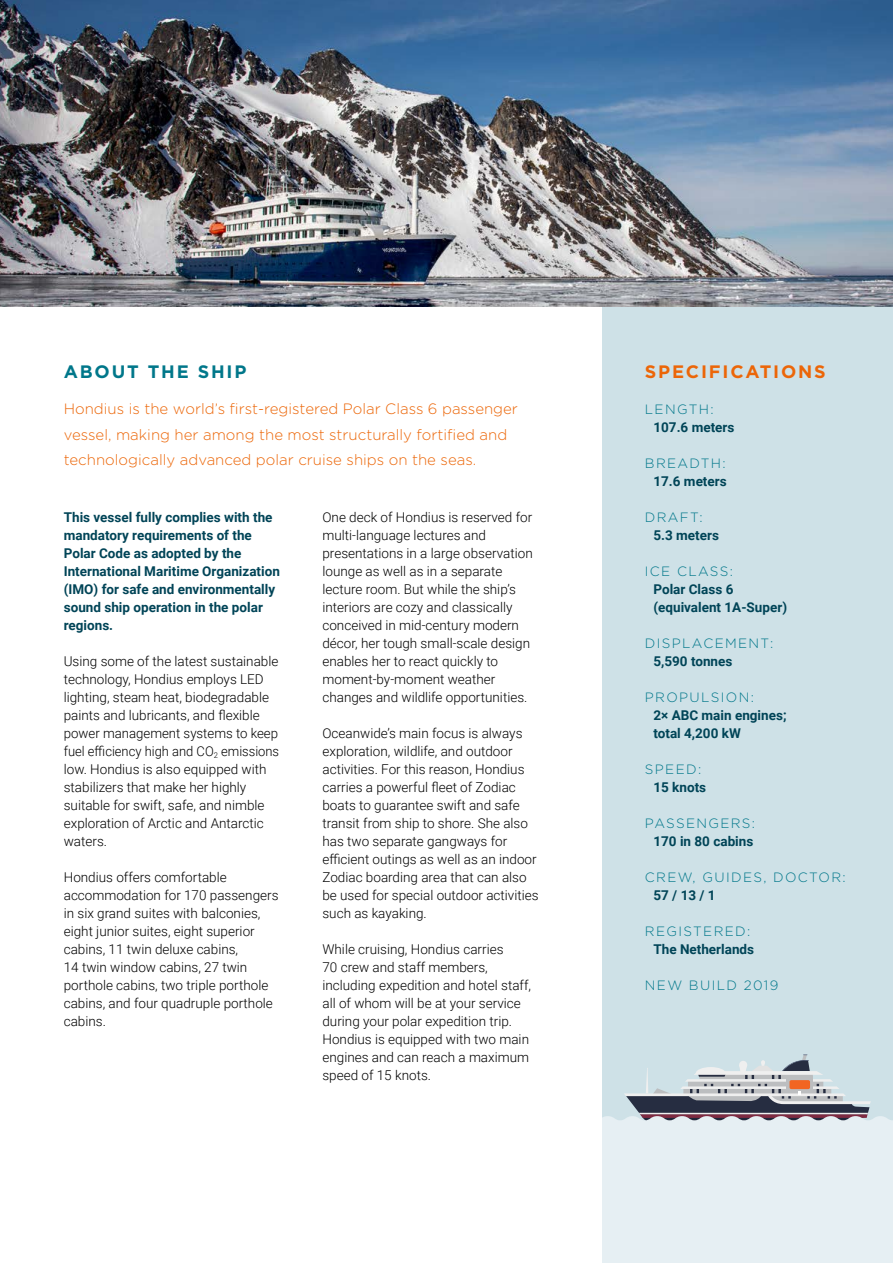
<style>
.page{position:relative;width:893px;height:1263px;background:#fff}
.page>*{position:absolute;margin:0;border:0;box-sizing:border-box;transform-origin:0 0}
.t1{font:700 18px "Gotham";letter-spacing:.1em;color:#ec6608}
.t2{font:700 18px "Gotham";letter-spacing:.1em;color:#00778a}
.t3{font:300 15px/25.5px "Gotham Rounded";color:#ec6608}
.t4{font:300 13.5px/18px "Roboto";color:#000}
.t5{font:700 13.5px/18px "Roboto";color:#004457}
.t6{font:300 13.5px "Gotham";letter-spacing:.1em;color:#00778a}
</style>
<div class="page">
<div style="left:602px;top:0;width:291px;height:1263px;background:#cee1e7"></div>
<svg style="left:602px;top:1054px;width:291px;height:209px"></svg>
<img style="left:0;top:0;width:893px;height:306px">
<h1 class="t2" style="left:64px;top:361px;width:184px">ABOUT THE SHIP</h1>
<p class="t3" style="left:64px;top:395px;width:456px">Hondius is the world’s first-registered Polar Class 6 passenger vessel, making her among the most structurally fortified and technologically advanced polar cruise ships on the seas.</p>
<p class="t5" style="left:64px;top:508px;width:218px">This vessel fully complies with the mandatory requirements of the<br>Polar Code as adopted by the<br>International Maritime Organization (IMO) for safe and environmentally sound ship operation in the polar regions.</p>
<p class="t4" style="left:64px;top:652px;width:217px">Using some of the latest sustainable technology, Hondius employs LED lighting, steam heat, biodegradable paints and lubricants, and flexible power management systems to keep fuel efficiency high and CO<sub>2</sub> emissions low. Hondius is also equipped with stabilizers that make her highly suitable for swift, safe, and nimble exploration of Arctic and Antarctic waters.</p>
<p class="t4" style="left:64px;top:868px;width:216px">Hondius offers comfortable accommodation for 170 passengers in six grand suites with balconies, eight junior suites, eight superior cabins, 11 twin deluxe cabins,<br>14 twin window cabins, 27 twin porthole cabins, two triple porthole cabins, and four quadruple porthole cabins.</p>
<p class="t4" style="left:322px;top:508px;width:212px">One deck of Hondius is reserved for multi-language lectures and presentations in a large observation lounge as well as in a separate lecture room. But while the ship’s interiors are cozy and classically conceived in mid-century modern décor, her tough small-scale design enables her to react quickly to moment-by-moment weather changes and wildlife opportunities.</p>
<p class="t4" style="left:322px;top:724px;width:218px">Oceanwide’s main focus is always exploration, wildlife, and outdoor activities. For this reason, Hondius carries a powerful fleet of Zodiac boats to guarantee swift and safe transit from ship to shore. She also has two separate gangways for efficient outings as well as an indoor Zodiac boarding area that can also be used for special outdoor activities such as kayaking.</p>
<p class="t4" style="left:322px;top:940px;width:210px">While cruising, Hondius carries<br>70 crew and staff members, including expedition and hotel staff, all of whom will be at your service during your polar expedition trip.<br>Hondius is equipped with two main engines and can reach a maximum speed of 15 knots.</p>
<h1 class="t1" style="left:645px;top:361px;width:182px">SPECIFICATIONS</h1>
<p class="t6" style="left:645px;top:402px;width:70px">LENGTH:</p>
<p class="t5" style="left:653px;top:418px;width:83px">107.6 meters</p>
<p class="t6" style="left:645px;top:456px;width:82px">BREADTH:</p>
<p class="t5" style="left:653px;top:472px;width:75px">17.6 meters</p>
<p class="t6" style="left:645px;top:510px;width:59px">DRAFT:</p>
<p class="t5" style="left:653px;top:526px;width:67px">5.3 meters</p>
<p class="t6" style="left:645px;top:564px;width:90px">ICE CLASS:</p>
<p class="t5" style="left:653px;top:580px;width:135px">Polar Class 6 (equivalent 1A-Super)</p>
<p class="t6" style="left:645px;top:636px;width:130px">DISPLACEMENT:</p>
<p class="t5" style="left:653px;top:652px;width:80px">5,590 tonnes</p>
<p class="t6" style="left:645px;top:690px;width:111px">PROPULSION:</p>
<p class="t5" style="left:653px;top:706px;width:135px">2× ABC main engines; total 4,200 kW</p>
<p class="t6" style="left:645px;top:762px;width:58px">SPEED:</p>
<p class="t5" style="left:653px;top:778px;width:54px">15 knots</p>
<p class="t6" style="left:645px;top:816px;width:112px">PASSENGERS:</p>
<p class="t5" style="left:653px;top:832px;width:101px">170 in 80 cabins</p>
<p class="t6" style="left:645px;top:870px;width:202px">CREW, GUIDES, DOCTOR:</p>
<p class="t5" style="left:653px;top:886px;width:64px">57 / 13 / 1</p>
<p class="t6" style="left:645px;top:924px;width:107px">REGISTERED:</p>
<p class="t5" style="left:653px;top:940px;width:102px">The Netherlands</p>
<p class="t6" style="left:645px;top:978px;width:135px">NEW BUILD 2019</p>
</div>
